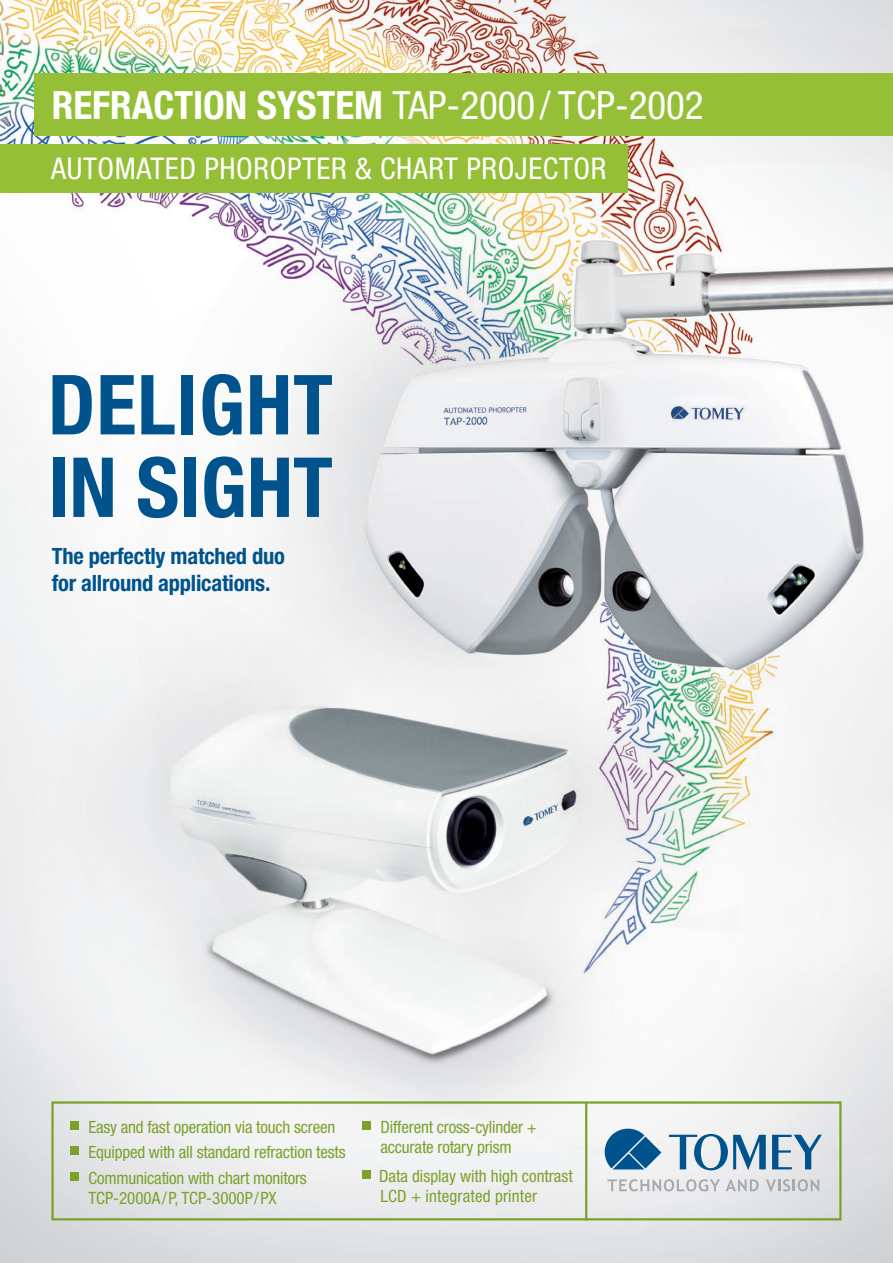
<style>
.page{position:relative;width:893px;height:1263px;background:#fff}
.page>*{position:absolute;margin:0;border:0;box-sizing:border-box;transform-origin:0 0}
.t1{font:700 condensed 82.95px/82.5px "Helvetica Neue";letter-spacing:.01em;color:#00538d}
.t2{font:condensed 39px "Helvetica Neue";color:#fff}
.t3{font:condensed 30px "Helvetica Neue";letter-spacing:.02em;color:#fff}
.t4{font:700 condensed 22.5px/27px "Helvetica Neue";letter-spacing:-.01em;color:#00538d}
.t5{font:condensed 16.95px/25.5px "Helvetica Neue";letter-spacing:-.01em;color:#7ba12c}
.s1{font-weight:700}
</style>
<div class="page">
<img style="left:0;top:0;width:893px;height:1263px">
<div style="left:34px;top:73px;width:859px;height:63px;background:#95bf36"></div>
<div style="left:0;top:144px;width:628px;height:48px;background:#95bf36"></div>
<div style="left:51px;top:1101px;width:791px;height:119px;border:2px solid #7ba12c"></div>
<div style="left:70px;top:1121px;width:9px;height:8px;background:#7ba12c"></div>
<div style="left:70px;top:1147px;width:9px;height:8px;background:#7ba12c"></div>
<div style="left:70px;top:1172px;width:9px;height:8px;background:#7ba12c"></div>
<div style="left:362px;top:1121px;width:9px;height:8px;background:#7ba12c"></div>
<div style="left:362px;top:1170px;width:9px;height:8px;background:#7ba12c"></div>
<hr style="left:585px;top:1102px;width:2px;height:118px;background:#7ba12c">
<svg style="left:607px;top:1179px;width:113px;height:12px"></svg>
<svg style="left:726px;top:1179px;width:33px;height:12px"></svg>
<svg style="left:766px;top:1179px;width:53px;height:12px"></svg>
<svg style="left:602px;top:1126px;width:59px;height:43px"></svg>
<svg style="left:772px;top:1135px;width:50px;height:34px;background:#96b3c8"></svg>
<svg style="left:669px;top:1134px;width:97px;height:36px"></svg>
<h2 class="t2" style="left:52px;top:82px;width:653px"><span class="s1">REFRACTION SYSTEM</span> TAP-2000 / TCP-2002</h2>
<h3 class="t3" style="left:51px;top:151px;width:557px">AUTOMATED PHOROPTER &amp; CHART PROJECTOR</h3>
<h1 class="t1" style="left:48px;top:363px;width:287px">DELIGHT<br>IN SIGHT</h1>
<h3 class="t4" style="left:52px;top:542px;width:235px">The perfectly matched duo for allround applications.</h3>
<p class="t5" style="left:88px;top:1114px;width:259px">Easy and fast operation via touch screen<br>Equipped with all standard refraction tests<br>Communication with chart monitors</p>
<p class="t5" style="left:88px;top:1185px;width:190px">TCP-2000A /P, TCP-3000P/PX</p>
<p class="t5" style="left:380px;top:1116px;width:158px;line-height:20.4px">Different cross-cylinder + accurate rotary prism</p>
<p class="t5" style="left:379px;top:1165px;width:195px;line-height:20.4px">Data display with high contrast<br>LCD + integrated printer</p>
</div>
